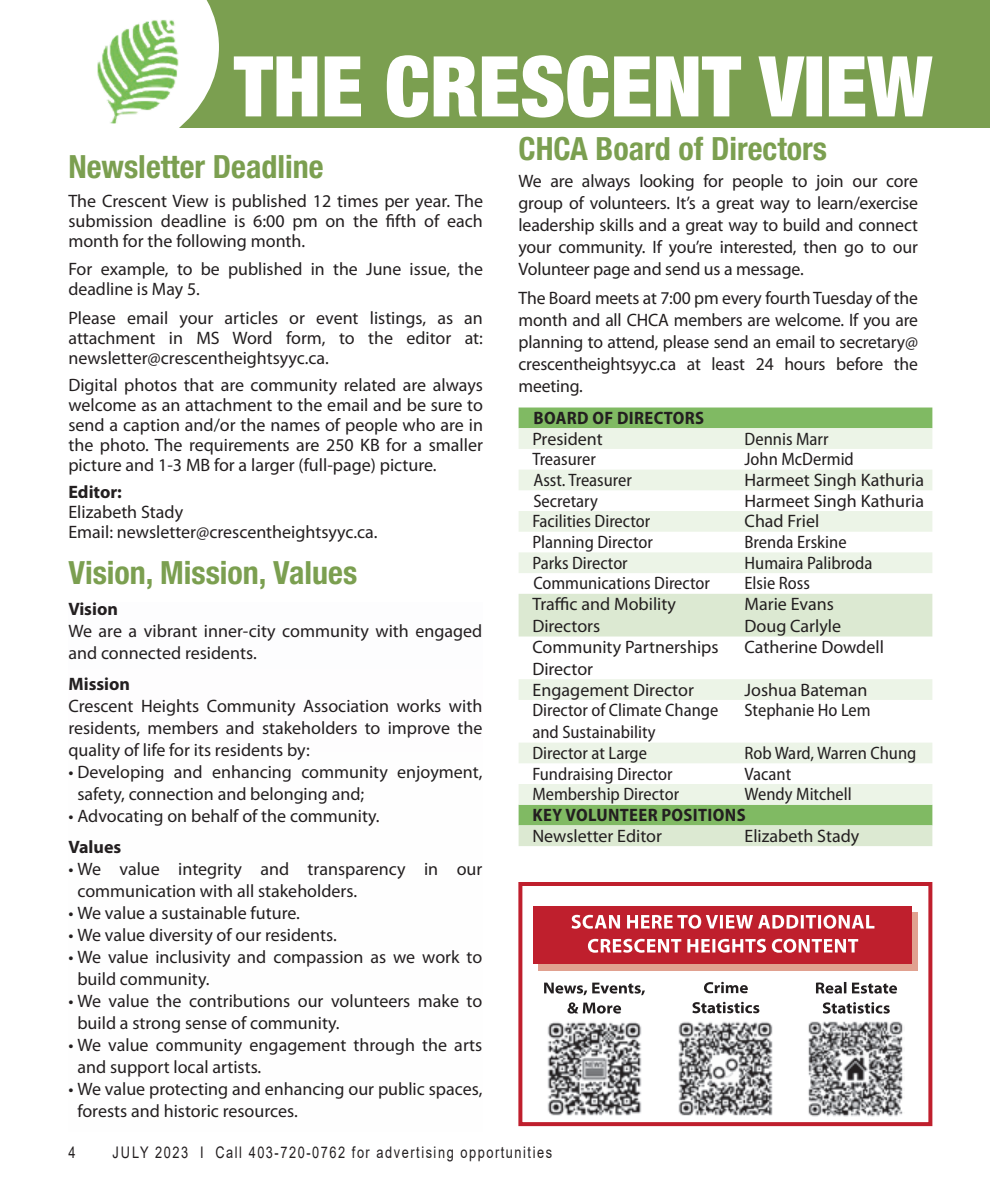
<style>
.page{position:relative;width:990px;height:1188px;background:#fff}
.page>*{position:absolute;margin:0;border:0;box-sizing:border-box;transform-origin:0 0}
.t1{font:700 condensed 32px "Helvetica Neue LT Std";color:#7b9f50}
.Body_text{font:18px/22px "Myriad Pro";color:#231f20}
.Body_text-2{font:semi-condensed 18px/22px "Myriad Pro";color:#231f20}
.Body_text-3{font:700 semi-condensed 18px "Myriad Pro";letter-spacing:.02em;color:#231f20}
.Body_text-4{font:700 18px "Myriad Pro";color:#231f20}
.t2{font:16px "Arial";letter-spacing:.12em;color:#231f20;scale:.8 1}
</style>
<div class="page">
<div style="left:0;top:0;width:990px;height:128px;background:#7b9f50"></div>
<svg style="left:0;top:0;width:219px;height:128px;background:#f5f8f2"></svg>
<svg style="left:234px;top:55px;width:699px;height:63px"></svg>
<img style="left:84px;top:2px;width:119px;height:126px">
<div style="left:518px;top:882px;width:414px;height:244px;border:4px solid #bf1f2d"></div>
<div style="left:538px;top:912px;width:380px;height:58px;background:#e1a190"></div>
<div style="left:534px;top:906px;width:378px;height:57px;background:#bf1f2d"></div>
<svg style="left:588px;top:939px;width:270px;height:14px"></svg>
<svg style="left:572px;top:915px;width:302px;height:14px"></svg>
<img style="left:808px;top:1021px;width:95px;height:96px">
<svg style="left:692px;top:1002px;width:67px;height:11px"></svg>
<svg style="left:704px;top:982px;width:44px;height:11px"></svg>
<svg style="left:567px;top:1002px;width:54px;height:12px"></svg>
<svg style="left:544px;top:983px;width:101px;height:12px"></svg>
<img style="left:678px;top:1021px;width:95px;height:95px">
<img style="left:547px;top:1022px;width:95px;height:94px">
<svg style="left:823px;top:1002px;width:67px;height:12px"></svg>
<svg style="left:816px;top:982px;width:81px;height:12px"></svg>
<div style="left:519px;top:408px;width:413px;height:20px;background:#80ba63"></div>
<svg style="left:519px;top:428px;width:413px;height:145px;fill:#ecf4e7"></svg>
<svg style="left:519px;top:594px;width:413px;height:252px"></svg>
<p class="t1" style="left:68px;top:148px;width:257px">Newsletter Deadline</p>
<p class="Body_text" style="left:68px;top:191px;width:416px;line-height:20px;text-align:justify">The Crescent View is published 12 times per year. The submission deadline is 6:00 pm on the fifth of each month for the following month.</p>
<p class="Body_text" style="left:68px;top:258px;width:416px;line-height:20px">For example, to be published in the June issue, the deadline is May 5.</p>
<p class="Body_text" style="left:68px;top:307px;width:416px;line-height:20px;text-align:justify">Please email your articles or event listings, as an attachment in MS Word form, to the editor at: newsletter@crescentheightsyyc.ca.</p>
<p class="Body_text" style="left:68px;top:374px;width:416px;line-height:20px;text-align:justify">Digital photos that are community related are always welcome as an attachment to the email and be sure to send a caption and/or the names of people who are in the photo. The requirements are 250 KB for a smaller picture and 1-3 MB for a larger (full-page) picture.</p>
<p class="Body_text-4" style="left:68px;top:480px;width:55px">Editor:</p>
<p class="Body_text" style="left:68px;top:501px;width:116px">Elizabeth Stady</p>
<p class="Body_text" style="left:68px;top:521px;width:311px">Email: newsletter@crescentheightsyyc.ca.</p>
<p class="t1" style="left:68px;top:554px;width:290px">Vision, Mission, Values</p>
<p class="Body_text-4" style="left:68px;top:598px;width:51px">Vision</p>
<p class="Body_text" style="left:68px;top:620px;width:415px">We are a vibrant inner-city community with engaged and connected residents.</p>
<p class="Body_text-4" style="left:68px;top:673px;width:63px">Mission</p>
<p class="Body_text" style="left:68px;top:695px;width:415px;text-align:justify">Crescent Heights Community Association works with residents, members and stakeholders to improve the quality of life for its residents by:</p>
<p class="Body_text" style="left:77px;top:761px;width:407px;text-indent:-9px">• Developing and enhancing community enjoyment, safety, connection and belonging and;</p>
<p class="Body_text" style="left:68px;top:805px;width:313px">• Advocating on behalf of the community.</p>
<p class="Body_text-4" style="left:68px;top:836px;width:54px">Values</p>
<p class="Body_text" style="left:77px;top:858px;width:407px;text-indent:-9px">• We value integrity and transparency in our communication with all stakeholders.</p>
<p class="Body_text" style="left:68px;top:902px;width:233px">• We value a sustainable future.</p>
<p class="Body_text" style="left:68px;top:924px;width:270px">• We value diversity of our residents.</p>
<p class="Body_text" style="left:77px;top:946px;width:406px;text-indent:-9px">• We value inclusivity and compassion as we work to build community.</p>
<p class="Body_text" style="left:77px;top:990px;width:406px;text-indent:-9px">• We value the contributions our volunteers make to build a strong sense of community.</p>
<p class="Body_text" style="left:77px;top:1034px;width:407px;text-indent:-9px">• We value community engagement through the arts and support local artists.</p>
<p class="Body_text" style="left:77px;top:1078px;width:407px;text-indent:-9px">• We value protecting and enhancing our public spaces, forests and historic resources.</p>
<p class="t1" style="left:519px;top:130px;width:310px">CHCA Board of Directors</p>
<p class="Body_text" style="left:519px;top:169px;width:401px;text-align:justify">We are always looking for people to join our core group of volunteers. It’s a great way to learn/exercise leadership skills and a great way to build and connect your community. If you’re interested, then go to our Volunteer page and send us a message.</p>
<p class="Body_text" style="left:519px;top:287px;width:401px;text-align:justify">The Board meets at 7:00 pm every fourth Tuesday of the month and all CHCA members are welcome. If you are planning to attend, please send an email to secretary@ crescentheightsyyc.ca at least 24 hours before the meeting.</p>
<p class="Body_text-3" style="left:534px;top:408px;width:172px">BOARD OF DIRECTORS</p>
<p class="Body_text" style="left:532px;top:427px;width:72px">President</p>
<p class="Body_text-2" style="left:745px;top:428px;width:85px">Dennis Marr</p>
<p class="Body_text-2" style="left:532px;top:449px;width:65px">Treasurer</p>
<p class="Body_text-2" style="left:745px;top:449px;width:111px">John McDermid</p>
<p class="Body_text-2" style="left:533px;top:469px;width:100px">Asst. Treasurer</p>
<p class="Body_text" style="left:745px;top:469px;width:181px">Harmeet Singh Kathuria</p>
<p class="Body_text-2" style="left:533px;top:490px;width:66px">Secretary</p>
<p class="Body_text" style="left:745px;top:489px;width:181px">Harmeet Singh Kathuria</p>
<p class="Body_text-2" style="left:532px;top:511px;width:119px">Facilities Director</p>
<p class="Body_text" style="left:745px;top:510px;width:76px">Chad Friel</p>
<p class="Body_text-2" style="left:532px;top:531px;width:122px">Planning Director</p>
<p class="Body_text-2" style="left:745px;top:531px;width:104px">Brenda Erskine</p>
<p class="Body_text-2" style="left:532px;top:552px;width:97px">Parks Director</p>
<p class="Body_text-2" style="left:745px;top:552px;width:129px">Humaira Palibroda</p>
<p class="Body_text-2" style="left:533px;top:573px;width:178px">Communications Director</p>
<p class="Body_text-2" style="left:745px;top:573px;width:67px">Elsie Ross</p>
<p class="Body_text" style="left:532px;top:593px;width:145px">Traffic and Mobility<br>Directors</p>
<p class="Body_text" style="left:745px;top:593px;width:91px">Marie Evans</p>
<p class="Body_text" style="left:745px;top:615px;width:98px">Doug Carlyle</p>
<p class="Body_text" style="left:532px;top:636px;width:188px">Community Partnerships<br>Director</p>
<p class="Body_text" style="left:745px;top:636px;width:141px">Catherine Dowdell</p>
<p class="Body_text" style="left:533px;top:678px;width:163px">Engagement Director</p>
<p class="Body_text" style="left:745px;top:678px;width:124px">Joshua Bateman</p>
<p class="Body_text-2" style="left:532px;top:700px;width:188px">Director of Climate Change and Sustainability</p>
<p class="Body_text-2" style="left:745px;top:700px;width:128px">Stephanie Ho Lem</p>
<p class="Body_text-2" style="left:532px;top:742px;width:116px">Director at Large</p>
<p class="Body_text-2" style="left:745px;top:742px;width:173px">Rob Ward, Warren Chung</p>
<p class="Body_text-2" style="left:532px;top:763px;width:142px">Fundraising Director</p>
<p class="Body_text-2" style="left:745px;top:763px;width:48px">Vacant</p>
<p class="Body_text-2" style="left:532px;top:784px;width:148px">Membership Director</p>
<p class="Body_text-2" style="left:745px;top:784px;width:109px">Wendy Mitchell</p>
<p class="Body_text-3" style="left:533px;top:805px;width:215px">KEY VOLUNTEER POSITIONS</p>
<p class="Body_text" style="left:532px;top:824px;width:131px">Newsletter Editor</p>
<p class="Body_text" style="left:745px;top:824px;width:116px">Elizabeth Stady</p>
<p class="t2" style="left:68px;top:1141px;width:10px">4</p>
<p class="t2" style="left:112px;top:1141px;width:551px">JULY 2023 I Call 403-720-0762 for advertising opportunities</p>
</div>
